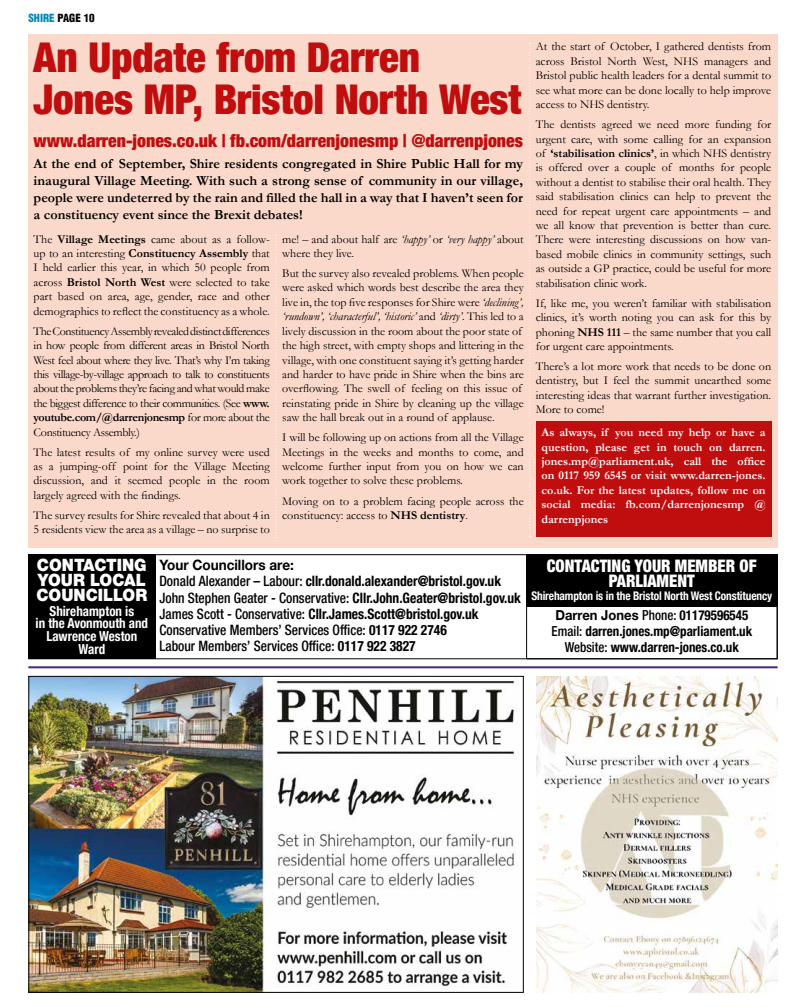
<style>
.page{position:relative;width:806px;height:1007px;background:#fff}
.page>*{position:absolute;margin:0;border:0;box-sizing:border-box;transform-origin:0 0}
.t1{font:900 condensed 41px/42px "Helvetica Neue LTW1 G";letter-spacing:-.005em;color:#c00d0e}
.t2{font:900 condensed 17.8px "Helvetica Neue LTW1 G";color:#c00d0e}
.t3{font:900 condensed 17.2px/15.1px "Helvetica Neue LTW1 G";color:#fff;text-align:center;scale:.95 1}
.t4{font:900 16.9px/14.8px "Helvetica Neue LTW1 G";color:#fff;text-align:justify;scale:.94 1}
.t5{font:500 condensed 14.3px/16px "Helvetica Neue LTW1 G";color:#000;scale:.94 1}
.t6{font:700 14px/16.8px "Garamond";color:#000;text-align:justify}
.t7{font:700 condensed 13.8px/15.9px "Helvetica Neue LTW1 G";color:#000;text-align:center;scale:.94 1}
.t8{font:700 condensed 13.8px/12.7px "Helvetica Neue LTW1 G";color:#fff;text-align:center;scale:.94 1}
.t9{font:12px/14.4px "Garamond";color:#000;text-align:justify}
.t10{font:700 12px/14.4px "Garamond";color:#fff;text-align:justify}
.t11{font:700 condensed 11.9px "Helvetica Neue LTW1 G";letter-spacing:-.01em;color:#fff;scale:.95 1}
.t12{font:900 condensed 11px "Helvetica LT";color:#000}
.s1{color:#008ab7}
.s2{font-weight:700}
.s3{font-style:italic}
.s4{font-weight:700;font-stretch:normal}
.s5{font-stretch:normal}
.s6{font-weight:500}
</style>
<div class="page">
<div style="left:526px;top:554px;width:251px;height:105px;border:1px solid #000"></div>
<div style="left:28px;top:554px;width:127px;height:105px;background:#000"></div>
<div style="left:526px;top:554px;width:251px;height:53px;background:#000"></div>
<div style="left:28px;top:34px;width:749px;height:513px;background:#fbd9ca"></div>
<div style="left:536px;top:421px;width:235px;height:115px;background:#c00d0e"></div>
<svg style="left:529px;top:43px;width:1px;height:491px"></svg>
<svg style="left:275px;top:235px;width:2px;height:303px"></svg>
<hr style="left:28px;top:666px;width:749px;height:2px;background:#482681">
<img style="left:536px;top:676px;width:241px;height:316px">
<img style="left:30px;top:677px;width:488px;height:313px">
<div style="left:28px;top:675px;width:495px;height:317px;border:1px solid #000"></div>
<p class="t12" style="left:28px;top:11px;width:68px"><span class="s1">SHIRE</span> PAGE 10</p>
<h1 class="t1" style="left:34px;top:36px;width:489px">An Update from Darren<br>Jones MP, Bristol North West</h1>
<h2 class="t2" style="left:34px;top:130px;width:490px">www.darren-jones.co.uk | fb.com/darrenjonesmp | @darrenpjones</h2>
<p class="t6" style="left:34px;top:155px;width:490px">At the end of September, Shire residents congregated in Shire Public Hall for my inaugural Village Meeting. With such a strong sense of community in our village, people were undeterred by the rain and filled the hall in a way that I haven’t seen for a constituency event since the Brexit debates!</p>
<p class="t9" style="left:34px;top:231px;width:237px">The <span class="s2">Village Meetings</span> came about as a follow&shy;up to an interesting <span class="s2">Constituency Assembly</span> that I held earlier this year, in which 50 people from across <span class="s2">Bristol North West</span> were selected to take part based on area, age, gender, race and other demographics to reflect the constituency as a whole.</p>
<p class="t9" style="left:34px;top:323px;width:237px">The Constituency Assembly revealed distinct differences in how people from different areas in Bristol North West feel about where they live. That’s why I’m taking this village-by-village approach to talk to constituents about the problems they’re facing and what would make the biggest difference to their communities. (See <span class="s2">www. youtube.com/@darrenjonesmp</span> for more about the Constituency Assembly.)</p>
<p class="t9" style="left:34px;top:444px;width:237px">The latest results of my online survey were used as a jumping-off point for the Village Meeting discussion, and it seemed people in the room largely agreed with the findings.</p>
<p class="t9" style="left:34px;top:507px;width:237px">The survey results for Shire revealed that about 4 in<br>5 residents view the area as a village – no surprise to</p>
<p class="t9" style="left:282px;top:231px;width:243px">me! – and about half are <span class="s3">‘happy’</span> or <span class="s3">‘very happy’</span> about where they live.</p>
<p class="t9" style="left:282px;top:266px;width:243px;text-align:left">But the survey also revealed problems. When people were asked which words best describe the area they live in, the top five responses for Shire were <span class="s3">‘declining’, ‘rundown’, ‘characterful’, ‘historic’</span> and <span class="s3">‘dirty’</span>. This led to a lively discussion in the room about the poor state of the high street, with empty shops and littering in the village, with one constituent saying it’s getting harder and harder to have pride in Shire when the bins are overflowing. The swell of feeling on this issue of reinstating pride in Shire by cleaning up the village saw the hall break out in a round of applause.</p>
<p class="t9" style="left:282px;top:430px;width:243px">I will be following up on actions from all the Village Meetings in the weeks and months to come, and welcome further input from you on how we can work together to solve these problems.</p>
<p class="t9" style="left:282px;top:493px;width:243px">Moving on to a problem facing people across the constituency: access to <span class="s2">NHS dentistry</span>.</p>
<p class="t9" style="left:535px;top:39px;width:237px">At the start of October, I gathered dentists from across Bristol North West, NHS managers and Bristol public health leaders for a dental summit to see what more can be done locally to help improve access to NHS dentistry.</p>
<p class="t9" style="left:535px;top:117px;width:237px">The dentists agreed we need more funding for urgent care, with some calling for an expansion of <span class="s2">‘stabilisation clinics’</span>, in which NHS dentistry is offered over a couple of months for people without a dentist to stabilise their oral health. They said stabilisation clinics can help to prevent the need for repeat urgent care appointments – and we all know that prevention is better than cure.<br>There were interesting discussions on how van&shy;based mobile clinics in community settings, such as outside a GP practice, could be useful for more stabilisation clinic work.</p>
<p class="t9" style="left:535px;top:295px;width:237px">If, like me, you weren’t familiar with stabilisation clinics, it’s worth noting you can ask for this by phoning <span class="s2">NHS 111</span> – the same number that you call for urgent care appointments.</p>
<p class="t9" style="left:535px;top:359px;width:237px">There’s a lot more work that needs to be done on dentistry, but I feel the summit unearthed some interesting ideas that warrant further investigation.<br>More to come!</p>
<p class="t10" style="left:541px;top:425px;width:225px">As always, if you need my help or have a question, please get in touch on darren. jones.mp@parliament.uk, call the office on 0117 959 6545 or visit www.darren-jones. co.uk. For the latest updates, follow me on social media: fb.com/darrenjonesmp @ darrenpjones</p>
<h3 class="t4" style="left:36px;top:557px;width:119px">CONTACTING YOUR LOCAL COUNCILLOR</h3>
<p class="t8" style="left:36px;top:604px;width:121px">Shirehampton is<br>in the Avonmouth and<br>Lawrence Weston<br>Ward</p>
<p class="t5" style="left:159px;top:557px;width:386px"><span class="s4">Your Councillors are:<br></span>Donald Alexander – Labour: <span class="s2">cllr.donald.alexander@bristol.gov.uk </span>John Stephen Geater - Conservative: <span class="s2">Cllr.John.Geater@bristol.gov.uk </span>James Scott - Conservative: <span class="s2">Cllr.James.Scott@bristol.gov.uk </span>Conservative Members’ Services Office: <span class="s2">0117 922 2746<br></span>Labour Members’ Services Office: <span class="s2">0117 922 3827</span></p>
<h3 class="t3" style="left:546px;top:558px;width:222px">CONTACTING YOUR MEMBER OF<br>PARLIAMENT</h3>
<p class="t11" style="left:531px;top:588px;width:255px">Shirehampton is in the Bristol North West Constituency</p>
<p class="t7" style="left:551px;top:607px;width:215px"><span class="s5">Darren Jones</span> <span class="s6">Phone:</span> 01179596545<br><span class="s6">Email:</span> darren.jones.mp@parliament.uk<br><span class="s6">Website:</span> www.darren-jones.co.uk</p>
</div>
